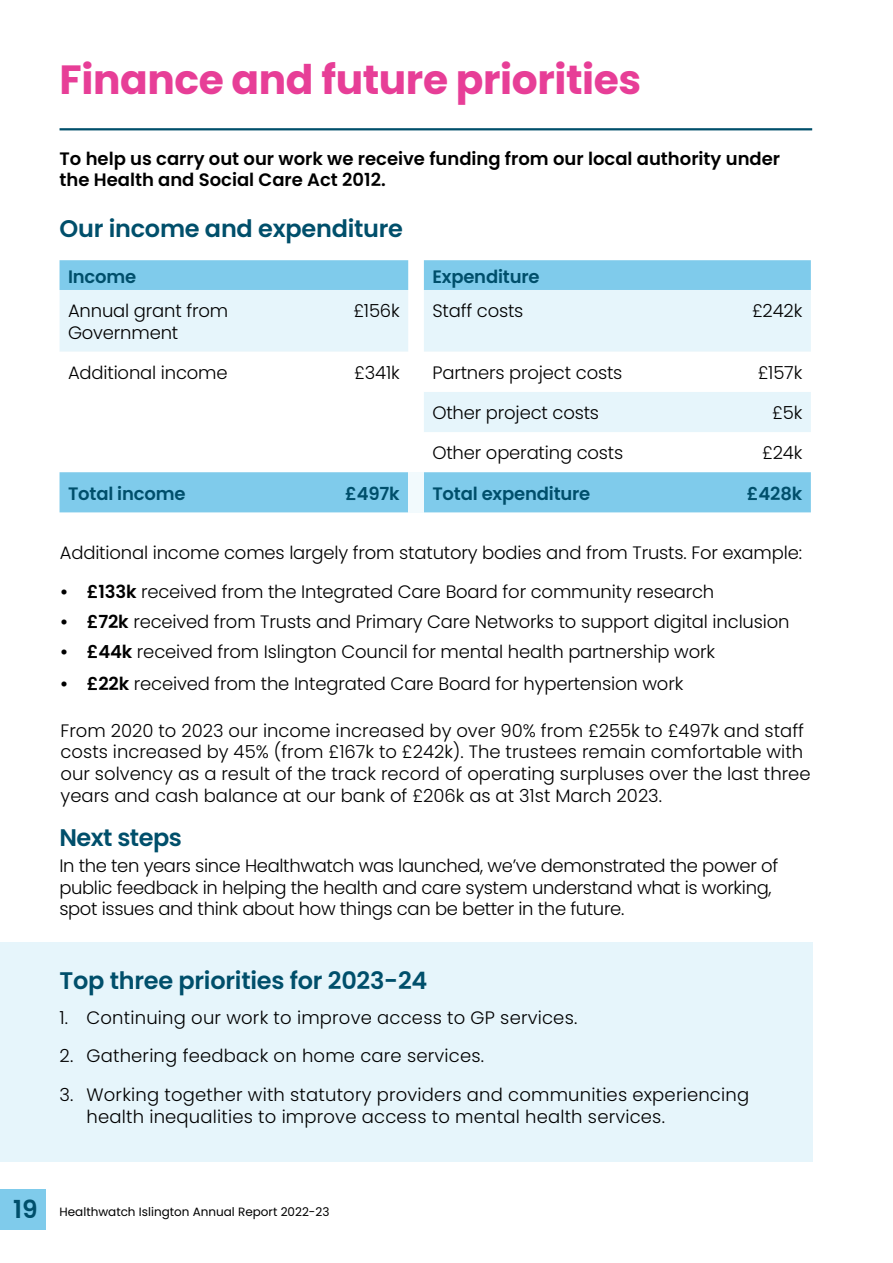
<style>
.page{position:relative;width:893px;height:1263px;background:#fff}
.page>*{position:absolute;margin:0;border:0;box-sizing:border-box;transform-origin:0 0}
.t1{font:700 40.8px "Poppins";letter-spacing:-.01em;color:#e73e97}
.t2{font:600 24px "Poppins";letter-spacing:-.01em;color:#004f6b}
.t3{font:300 18px/21.6px "Poppins";letter-spacing:-.01em;color:#000}
.t4{font:300 18px/21.6px "Poppins";letter-spacing:.01em;color:#000}
.t5{font:600 18px/21.6px "Poppins";color:#000}
.t6{font:600 18px "Poppins";letter-spacing:-.01em;color:#004f6b}
.t7{font:12px "Poppins";color:#000}
.s1{font-weight:600}
.s2{font-weight:600;font-size:24.9px;color:#004f6b}
</style>
<div class="page">
<div style="left:0;top:1189px;width:45px;height:40px;background:#7fcbeb"></div>
<hr style="left:60px;top:128px;width:752px;height:2px;background:#004f6b">
<div style="left:60px;top:260px;width:751px;height:30px;background:#7fcbeb"></div>
<svg style="left:60px;top:290px;width:751px;height:142px;fill:#e6f5fb"></svg>
<svg style="left:60px;top:352px;width:751px;height:40px"></svg>
<div style="left:60px;top:472px;width:751px;height:40px;background:#7fcbeb"></div>
<div style="left:408px;top:472px;width:16px;height:40px;background:#f2fafd"></div>
<div style="left:0;top:943px;width:812px;height:219px;background:#e6f5fb"></div>
<h1 class="t1" style="left:60px;top:56px;width:583px">Finance and future priorities</h1>
<p class="t5" style="left:60px;top:148px;width:722px">To help us carry out our work we receive funding from our local authority under the Health and Social Care Act 2012.</p>
<h2 class="t2" style="left:60px;top:215px;width:345px">Our income and expenditure</h2>
<p class="t6" style="left:68px;top:267px;width:70px">Income</p>
<p class="t6" style="left:432px;top:267px;width:109px">Expenditure</p>
<p class="t3" style="left:68px;top:300px;width:162px">Annual grant from<br>Government</p>
<p class="t3" style="left:353px;top:300px;width:48px">£156k</p>
<p class="t3" style="left:432px;top:300px;width:93px">Staff costs</p>
<p class="t3" style="left:752px;top:300px;width:52px">£242k</p>
<p class="t3" style="left:68px;top:362px;width:161px">Additional income</p>
<p class="t3" style="left:354px;top:362px;width:47px">£341k</p>
<p class="t3" style="left:432px;top:362px;width:192px">Partners project costs</p>
<p class="t3" style="left:758px;top:362px;width:46px">£157k</p>
<p class="t3" style="left:432px;top:402px;width:168px">Other project costs</p>
<p class="t3" style="left:772px;top:402px;width:32px">£5k</p>
<p class="t3" style="left:432px;top:442px;width:192px">Other operating costs</p>
<p class="t3" style="left:762px;top:442px;width:42px">£24k</p>
<p class="t6" style="left:68px;top:483px;width:119px">Total income</p>
<p class="t6" style="left:345px;top:483px;width:56px">£497k</p>
<p class="t6" style="left:432px;top:483px;width:159px">Total expenditure</p>
<p class="t6" style="left:747px;top:483px;width:57px">£428k</p>
<p class="t3" style="left:60px;top:542px;width:744px">Additional income comes largely from statutory bodies and from Trusts. For example:</p>
<p class="t3" style="left:60px;top:581px;width:656px"><span class="s1">• £133k</span> received from the Integrated Care Board for community research</p>
<p class="t3" style="left:60px;top:611px;width:731px"><span class="s1">• £72k</span> received from Trusts and Primary Care Networks to support digital inclusion</p>
<p class="t3" style="left:60px;top:641px;width:657px"><span class="s1">• £44k</span> received from Islington Council for mental health partnership work</p>
<p class="t3" style="left:60px;top:673px;width:625px"><span class="s1">• £22k</span> received from the Integrated Care Board for hypertension work</p>
<p class="t3" style="left:61px;top:720px;width:752px">From 2020 to 2023 our income increased by over 90% from £255k to £497k and staff costs increased by 45% (from £167k to £242k). The trustees remain comfortable with our solvency as a result of the track record of operating surpluses over the last three years and cash balance at our bank of £206k as at 31st March 2023.</p>
<h2 class="t2" style="left:59px;top:824px;width:124px">Next steps</h2>
<p class="t3" style="left:59px;top:855px;width:720px">In the ten years since Healthwatch was launched, we’ve demonstrated the power of public feedback in helping the health and care system understand what is working, spot issues and think about how things can be better in the future.</p>
<h2 class="t2" style="left:60px;top:967px;width:369px">Top three priorities for 2023-24</h2>
<p class="t4" style="left:60px;top:1007px;width:519px">1. Continuing our work to improve access to GP services.</p>
<p class="t4" style="left:60px;top:1045px;width:426px">2. Gathering feedback on home care services.</p>
<p class="t4" style="left:87px;top:1084px;width:664px;text-indent:-27px">3. Working together with statutory providers and communities experiencing health inequalities to improve access to mental health services.</p>
<p class="t7" style="left:13px;top:1205px;width:318px"><span class="s2">19</span> Healthwatch Islington Annual Report 2022-23</p>
</div>
